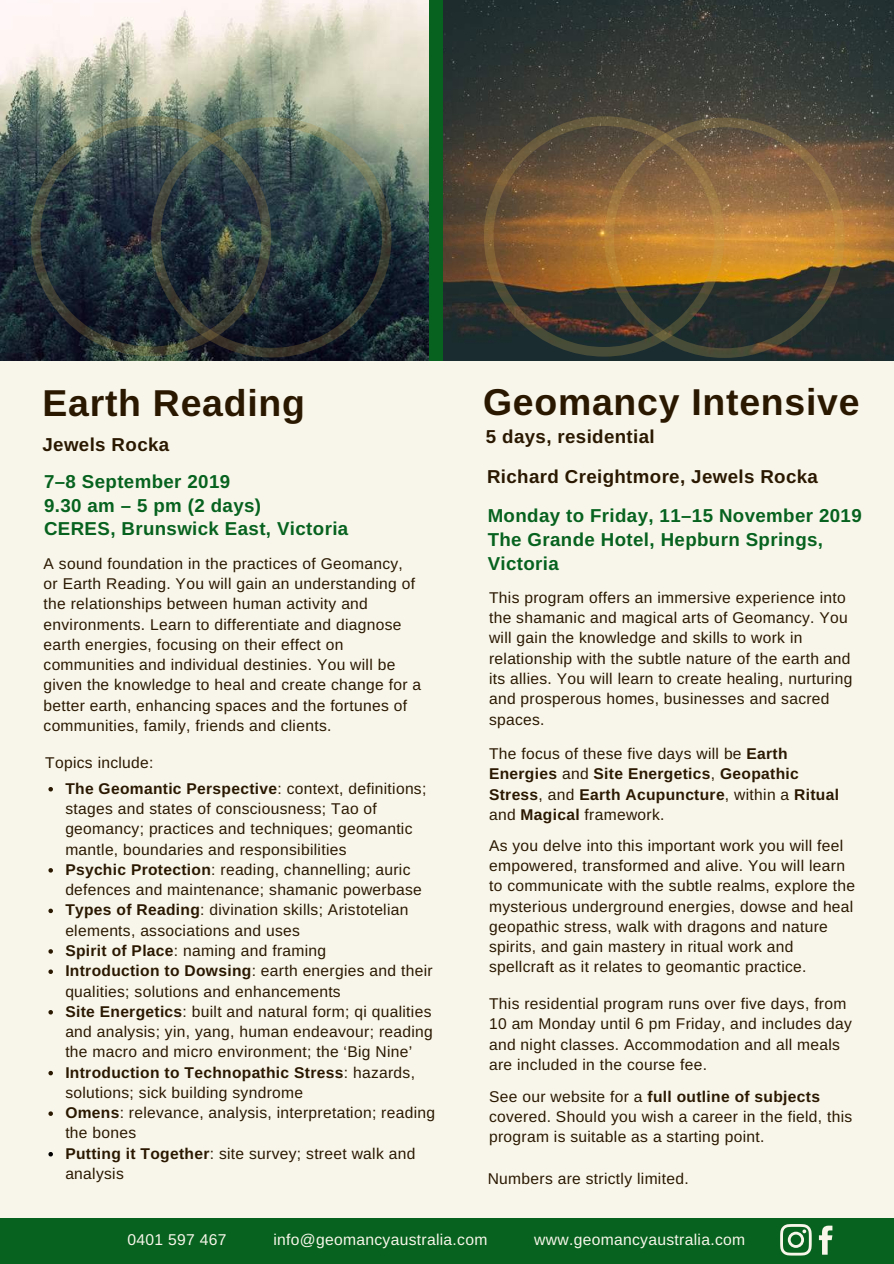
<style>
.page{position:relative;width:894px;height:1264px;background:#fff}
.page>*{position:absolute;margin:0;border:0;box-sizing:border-box;transform-origin:0 0}
.t1{font:700 37.35px "Arimo";letter-spacing:.02em;color:#2a1801}
.t2{font:700 18.75px/23.7px "Arimo";letter-spacing:.02em;color:#06621e}
.t3{font:700 18.75px/40px "Arimo";letter-spacing:.02em;color:#2a1801}
.t4{font:15.6px/20.2px "Arimo";letter-spacing:.02em;color:#2a1801}
.t5{font:700 15.6px/20.2px "Arimo";letter-spacing:.02em;color:#2a1801}
.t6{font:15.6px "Arimo";letter-spacing:.02em;color:#f8f6ea}
.s1{font-weight:400}
.s2{font-weight:700}
</style>
<div class="page">
<div style="left:0;top:0;width:893px;height:1263px;background:#f8f6ea"></div>
<img style="left:442px;top:0;width:451px;height:361px">
<div style="left:0;top:1218px;width:893px;height:45px;background:#06621e"></div>
<svg style="left:780px;top:1224px;width:31px;height:31px"></svg>
<svg style="left:818px;top:1225px;width:14px;height:29px"></svg>
<img style="left:0;top:0;width:429px;height:361px">
<svg style="left:604px;top:118px;width:240px;height:240px;background:#785d38"></svg>
<svg style="left:484px;top:116px;width:240px;height:240px;background:#6f5634"></svg>
<svg style="left:151px;top:117px;width:240px;height:240px;background:#364545"></svg>
<svg style="left:31px;top:116px;width:240px;height:240px;background:#2f3c3e"></svg>
<svg style="left:48px;top:787px;width:5px;height:4px"></svg>
<svg style="left:48px;top:868px;width:5px;height:4px"></svg>
<svg style="left:48px;top:908px;width:5px;height:5px"></svg>
<svg style="left:48px;top:949px;width:5px;height:4px"></svg>
<svg style="left:48px;top:969px;width:5px;height:5px"></svg>
<svg style="left:48px;top:1010px;width:5px;height:4px"></svg>
<svg style="left:48px;top:1070px;width:5px;height:5px"></svg>
<svg style="left:48px;top:1111px;width:5px;height:4px"></svg>
<svg style="left:48px;top:1152px;width:5px;height:4px"></svg>
<div style="left:429px;top:0;width:13px;height:372px;background:#06621e"></div>
<div style="left:0;top:362px;width:893px;height:13px;background:#f8f6ea"></div>
<h1 class="t1" style="left:42px;top:382px;width:264px">Earth Reading</h1>
<p class="t3" style="left:42px;top:425px;width:128px">Jewels Rocka</p>
<p class="t2" style="left:44px;top:469px;width:306px">7–8 September 2019<br>9.30 am – 5 pm (2 days)<br>CERES, Brunswick East, Victoria</p>
<p class="t4" style="left:44px;top:553px;width:379px">A sound foundation in the practices of Geomancy,<br>or Earth Reading. You will gain an understanding of the relationships between human activity and environments. Learn to differentiate and diagnose earth energies, focusing on their effect on communities and individual destinies. You will be given the knowledge to heal and create change for a better earth, enhancing spaces and the fortunes of communities, family, friends and clients.</p>
<h1 class="t1" style="left:483px;top:381px;width:378px">Geomancy Intensive</h1>
<p class="t3" style="left:485px;top:416px;width:333px">5 days, residential<br>Richard Creightmore, Jewels Rocka</p>
<p class="t2" style="left:487px;top:504px;width:375px">Monday to Friday, 11–15 November 2019<br>The Grande Hotel, Hepburn Springs,<br>Victoria</p>
<p class="t4" style="left:489px;top:587px;width:364px">This program offers an immersive experience into the shamanic and magical arts of Geomancy. You will gain the knowledge and skills to work in relationship with the subtle nature of the earth and its allies. You will learn to create healing, nurturing and prosperous homes, businesses and sacred spaces.</p>
<p class="t4" style="left:45px;top:752px;width:110px">Topics include:</p>
<p class="t5" style="left:489px;top:743px;width:351px"><span class="s1">The focus of these five days will be</span> Earth Energies <span class="s1">and</span> Site Energetics<span class="s1">,</span> Geopathic Stress<span class="s1">, and</span> Earth Acupuncture<span class="s1">, within a</span> Ritual <span class="s1">and</span> Magical <span class="s1">framework.</span></p>
<p class="t4" style="left:489px;top:835px;width:367px">As you delve into this important work you will feel empowered, transformed and alive. You will learn to communicate with the subtle realms, explore the mysterious underground energies, dowse and heal geopathic stress, walk with dragons and nature spirits, and gain mastery in ritual work and spellcraft as it relates to geomantic practice.</p>
<p class="t4" style="left:489px;top:993px;width:364px">This residential program runs over five days, from 10 am Monday until 6 pm Friday, and includes day and night classes. Accommodation and all meals are included in the course fee.</p>
<p class="t4" style="left:489px;top:1086px;width:364px">See our website for a <span class="s2">full outline of subjects </span>covered. Should you wish a career in the field, this program is suitable as a starting point.</p>
<p class="t4" style="left:487px;top:1168px;width:202px">Numbers are strictly limited.</p>
<p class="t4" style="left:65px;top:778px;width:371px"><span class="s2">The Geomantic Perspective</span>: context, definitions; stages and states of consciousness; Tao of geomancy; practices and techniques; geomantic mantle, boundaries and responsibilities<br><span class="s2">Psychic Protection</span>: reading, channelling; auric defences and maintenance; shamanic powerbase <span class="s2">Types of Reading</span>: divination skills; Aristotelian elements, associations and uses<br><span class="s2">Spirit of Place</span>: naming and framing<br><span class="s2">Introduction to Dowsing</span>: earth energies and their qualities; solutions and enhancements<br><span class="s2">Site Energetics</span>: built and natural form; qi qualities and analysis; yin, yang, human endeavour; reading the macro and micro environment; the ‘Big Nine’ <span class="s2">Introduction to Technopathic Stress</span>: hazards, solutions; sick building syndrome<br><span class="s2">Omens</span>: relevance, analysis, interpretation; reading the bones<br><span class="s2">Putting it Together</span>: site survey; street walk and analysis</p>
<p class="t6" style="left:127px;top:1231px;width:101px">0401 597 467</p>
<p class="t6" style="left:273px;top:1231px;width:215px">info@geomancyaustralia.com</p>
<p class="t6" style="left:534px;top:1231px;width:212px">www.geomancyaustralia.com</p>
</div>
